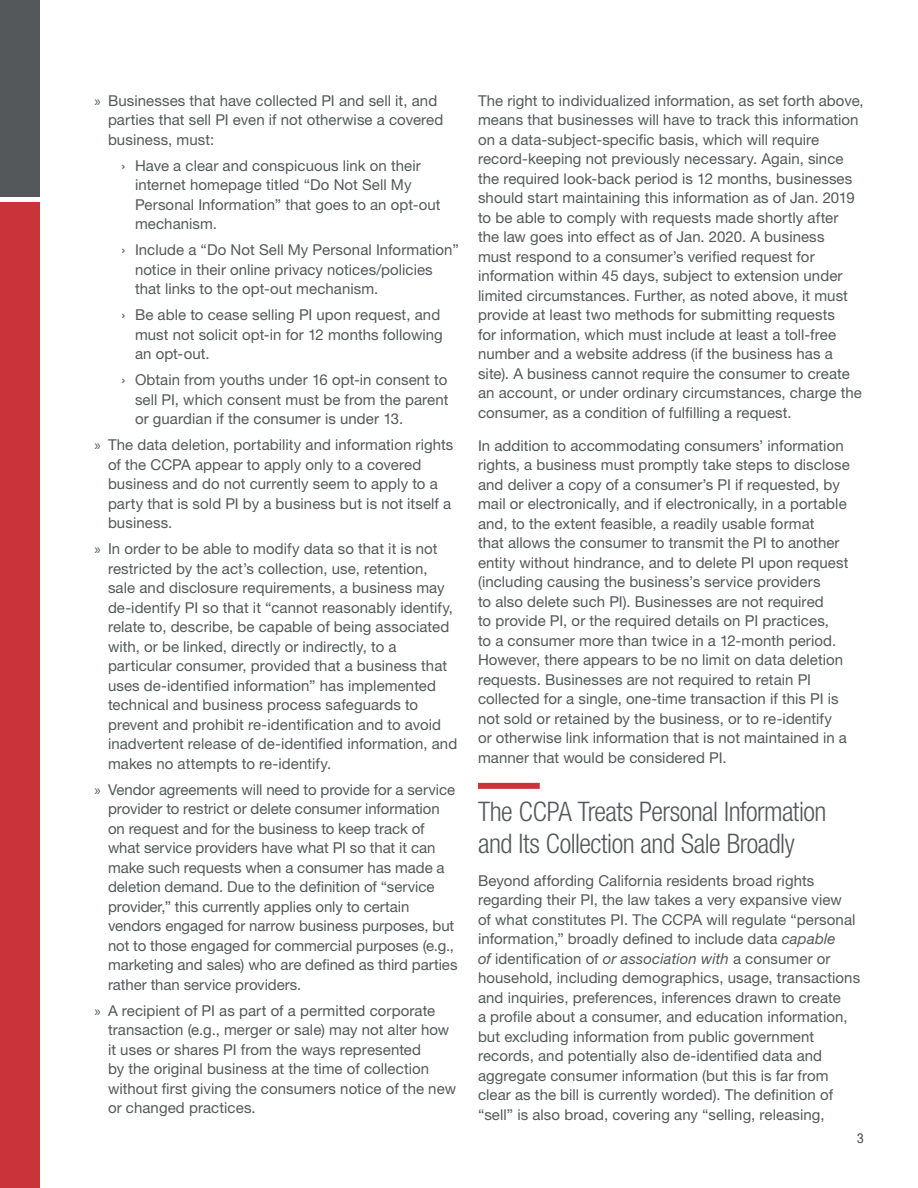
<style>
.page{position:relative;width:918px;height:1188px;background:#fff}
.page>*{position:absolute;margin:0;border:0;box-sizing:border-box;transform-origin:0 0}
.Head_2{font:300 condensed 27px/31.5px "Helvetica Neue LT Std";letter-spacing:-.02em;color:#54585a}
.Body{font:15px/19.5px "Helvetica Neue LT Std";letter-spacing:.005em;color:#54585a}
.t1{font:300 condensed 13.5px "Helvetica Neue LT Std";color:#54585a}
.s1{font-family:"Myriad Pro"}
.s2{font-style:italic}
</style>
<div class="page">
<div style="left:0;top:0;width:40px;height:197px;background:#54585a"></div>
<div style="left:0;top:202px;width:40px;height:986px;background:#cb333b"></div>
<div style="left:478px;top:783px;width:62px;height:6px;background:#cb333b"></div>
<p class="Body" style="left:108px;top:90px;width:337px;text-indent:-14px"><span class="s1">»</span> Businesses that have collected PI and sell it, and parties that sell PI even if not otherwise a covered business, must:</p>
<p class="Body" style="left:135px;top:155px;width:307px;text-indent:-14px">› Have a clear and conspicuous link on their internet homepage titled “Do Not Sell My Personal Information” that goes to an opt-out mechanism.</p>
<p class="Body" style="left:135px;top:240px;width:325px;text-indent:-14px">› Include a “Do Not Sell My Personal Information” notice in their online privacy notices/policies that links to the opt-out mechanism.</p>
<p class="Body" style="left:135px;top:305px;width:309px;text-indent:-14px">› Be able to cease selling PI upon request, and must not solicit opt-in for 12 months following an opt-out.</p>
<p class="Body" style="left:135px;top:370px;width:315px;text-align:justify;text-indent:-14px">› Obtain from youths under 16 opt-in consent to sell PI, which consent must be from the parent or guardian if the consumer is under 13.</p>
<p class="Body" style="left:108px;top:435px;width:347px;text-indent:-14px"><span class="s1">»</span> The data deletion, portability and information rights of the CCPA appear to apply only to a covered business and do not currently seem to apply to a party that is sold PI by a business but is not itself a business.</p>
<p class="Body" style="left:108px;top:539px;width:351px;text-indent:-14px"><span class="s1">»</span> In order to be able to modify data so that it is not restricted by the act’s collection, use, retention, sale and disclosure requirements, a business may de-identify PI so that it “cannot reasonably identify, relate to, describe, be capable of being associated with, or be linked, directly or indirectly, to a particular consumer, provided that a business that uses de-identified information” has implemented technical and business process safeguards to prevent and prohibit re-identification and to avoid inadvertent release of de-identified information, and makes no attempts to re-identify.</p>
<p class="Body" style="left:108px;top:779px;width:351px;text-indent:-14px"><span class="s1">»</span> Vendor agreements will need to provide for a service provider to restrict or delete consumer information on request and for the business to keep track of what service providers have what PI so that it can make such requests when a consumer has made a deletion demand. Due to the definition of “service provider,” this currently applies only to certain vendors engaged for narrow business purposes, but not to those engaged for commercial purposes (e.g., marketing and sales) who are defined as third parties rather than service providers.</p>
<p class="Body" style="left:108px;top:1000px;width:350px;text-indent:-14px"><span class="s1">»</span> A recipient of PI as part of a permitted corporate transaction (e.g., merger or sale) may not alter how it uses or shares PI from the ways represented<br>by the original business at the time of collection without first giving the consumers notice of the new or changed practices.</p>
<p class="Body" style="left:478px;top:90px;width:387px">The right to individualized information, as set forth above, means that businesses will have to track this information on a data-subject-specific basis, which will require record-keeping not previously necessary. Again, since the required look-back period is 12 months, businesses should start maintaining this information as of Jan. 2019 to be able to comply with requests made shortly after<br>the law goes into effect as of Jan. 2020. A business<br>must respond to a consumer’s verified request for information within 45 days, subject to extension under limited circumstances. Further, as noted above, it must provide at least two methods for submitting requests<br>for information, which must include at least a toll-free number and a website address (if the business has a site). A business cannot require the consumer to create an account, or under ordinary circumstances, charge the consumer, as a condition of fulfilling a request.</p>
<p class="Body" style="left:478px;top:435px;width:373px">In addition to accommodating consumers’ information rights, a business must promptly take steps to disclose and deliver a copy of a consumer’s PI if requested, by mail or electronically, and if electronically, in a portable and, to the extent feasible, a readily usable format<br>that allows the consumer to transmit the PI to another entity without hindrance, and to delete PI upon request (including causing the business’s service providers<br>to also delete such PI). Businesses are not required<br>to provide PI, or the required details on PI practices,<br>to a consumer more than twice in a 12-month period.<br>However, there appears to be no limit on data deletion requests. Businesses are not required to retain PI collected for a single, one-time transaction if this PI is not sold or retained by the business, or to re-identify<br>or otherwise link information that is not maintained in a manner that would be considered PI.</p>
<p class="Head_2" style="left:478px;top:796px;width:350px">The CCPA Treats Personal Information and Its Collection and Sale Broadly</p>
<p class="Body" style="left:478px;top:870px;width:384px">Beyond affording California residents broad rights regarding their PI, the law takes a very expansive view<br>of what constitutes PI. The CCPA will regulate “personal information,” broadly defined to include data <span class="s2">capable<br>of</span> identification of <span class="s2">or association with</span> a consumer or household, including demographics, usage, transactions and inquiries, preferences, inferences drawn to create<br>a profile about a consumer, and education information, but excluding information from public government records, and potentially also de-identified data and aggregate consumer information (but this is far from clear as the bill is currently worded). The definition of “sell” is also broad, covering any “selling, releasing,</p>
<p class="t1" style="left:857px;top:1130px;width:8px">3</p>
</div>
